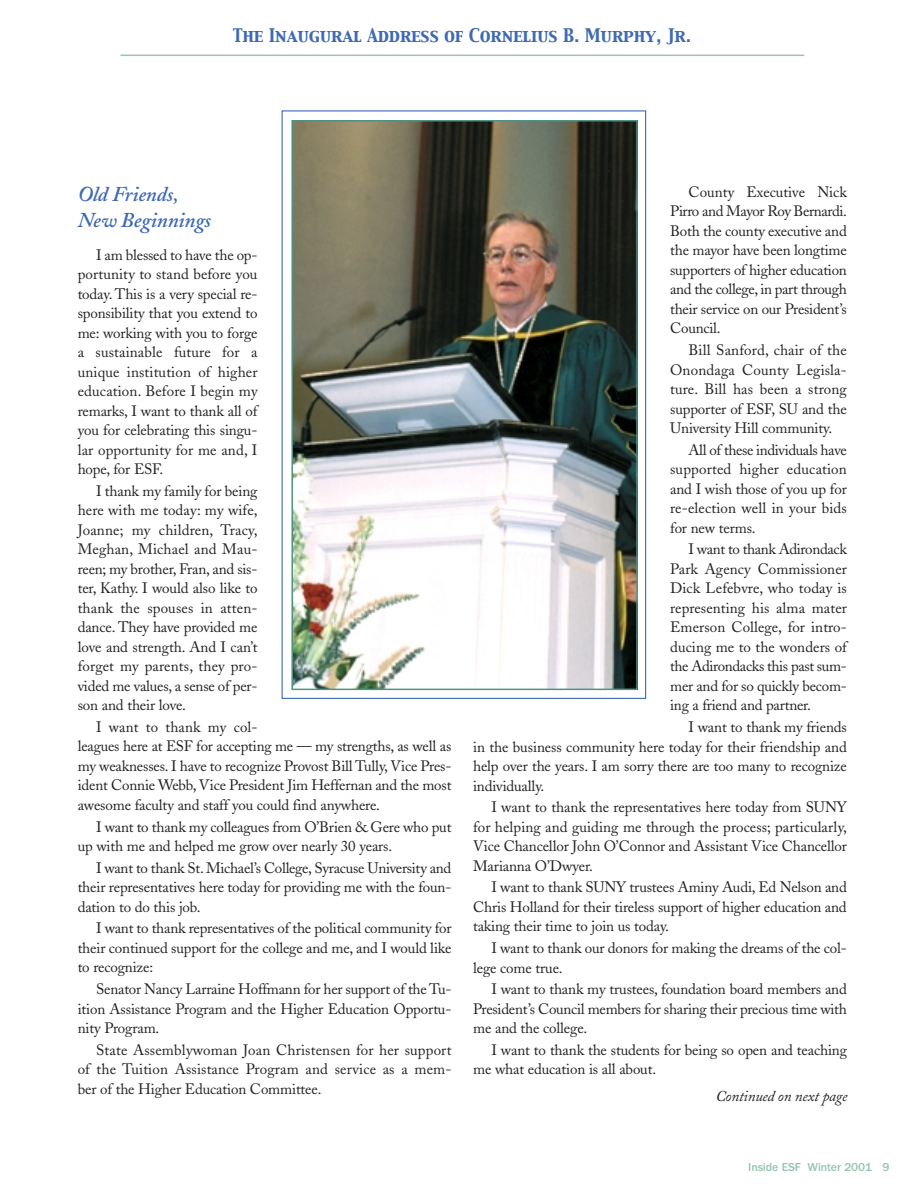
<style>
.page{position:relative;width:918px;height:1188px;background:#fff}
.page>*{position:absolute;margin:0;border:0;box-sizing:border-box;transform-origin:0 0}
.t1{font:italic 600 21px/25.2px "Adobe Caslon";letter-spacing:-.01em;color:#406ab4}
.t2{font:16.5px "Capitals";letter-spacing:-.015em;color:#406ab4}
.t3{font:15px/19.5px "Adobe Caslon";letter-spacing:-.01em;color:#231f20;text-align:justify}
.t4{font:italic 15px "Adobe Caslon";letter-spacing:-.01em;color:#231f20}
.t5{font:500 12px "Franklin Gothic";letter-spacing:-.01em;color:#97c5b0}
</style>
<div class="page">
<img style="left:294px;top:123px;width:341px;height:564px">
<div style="left:291px;top:120px;width:347px;height:570px;border:2px solid #4f9384"></div>
<hr style="left:120px;top:55px;width:684px;height:1px;background:#97c5b0">
<p class="t2" style="left:233px;top:26px;width:460px">The Inaugural Address of Cornelius B. Murphy, Jr.</p>
<h1 class="t1" style="left:78px;top:184px;width:135px">Old Friends,<br>New Beginnings</h1>
<p class="t3" style="left:78px;top:247px;width:181px;text-indent:18px">I am blessed to have the op&shy;portunity to stand before you today. This is a very special re&shy;sponsibility that you extend to me: working with you to forge a sustainable future for a unique institution of higher education. Before I begin my remarks, I want to thank all of you for celebrating this singu&shy;lar opportunity for me and, I hope, for ESF.</p>
<p class="t3" style="left:78px;top:483px;width:181px;text-indent:18px">I thank my family for being here with me today: my wife, Joanne; my children, Tracy, Meghan, Michael and Mau&shy;reen; my brother, Fran, and sis&shy;ter, Kathy. I would also like to thank the spouses in atten&shy;dance. They have provided me love and strength. And I can’t forget my parents, they pro&shy;vided me values, a sense of per&shy;son and their love.</p>
<p class="t3" style="left:78px;top:719px;width:375px;text-align:left;text-indent:18px">I want to thank my col-<br>leagues here at ESF for accepting me — my strengths, as well as my weaknesses. I have to recognize Provost Bill Tully, Vice Pres&shy;ident Connie Webb, Vice President Jim Heffernan and the most awesome faculty and staff you could find anywhere.</p>
<p class="t3" style="left:78px;top:819px;width:375px;text-indent:18px">I want to thank my colleagues from O’Brien &amp; Gere who put up with me and helped me grow over nearly 30 years.</p>
<p class="t3" style="left:78px;top:860px;width:375px;text-indent:18px">I want to thank St. Michael’s College, Syracuse University and their representatives here today for providing me with the foun&shy;dation to do this job.</p>
<p class="t3" style="left:78px;top:920px;width:375px;text-indent:18px">I want to thank representatives of the political community for their continued support for the college and me, and I would like to recognize:</p>
<p class="t3" style="left:78px;top:981px;width:375px;text-indent:18px">Senator Nancy Larraine Hoffmann for her support of the Tu&shy;ition Assistance Program and the Higher Education Opportu&shy;nity Program.</p>
<p class="t3" style="left:78px;top:1042px;width:375px;text-indent:18px">State Assemblywoman Joan Christensen for her support of the Tuition Assistance Program and service as a mem&shy;ber of the Higher Education Committee.</p>
<p class="t3" style="left:670px;top:184px;width:178px;text-indent:18px">County Executive Nick Pirro and Mayor Roy Bernardi.<br>Both the county executive and the mayor have been longtime supporters of higher education and the college, in part through their service on our President’s Council.</p>
<p class="t3" style="left:670px;top:342px;width:178px;text-indent:18px">Bill Sanford, chair of the Onondaga County Legisla&shy;ture. Bill has been a strong supporter of ESF, SU and the University Hill community.</p>
<p class="t3" style="left:670px;top:442px;width:178px;text-indent:18px">All of these individuals have supported higher education and I wish those of you up for re-election well in your bids for new terms.</p>
<p class="t3" style="left:670px;top:541px;width:178px;text-indent:18px">I want to thank Adirondack Park Agency Commissioner Dick Lefebvre, who today is representing his alma mater Emerson College, for intro&shy;ducing me to the wonders of the Adirondacks this past sum&shy;mer and for so quickly becom&shy;ing a friend and partner.</p>
<p class="t3" style="left:473px;top:719px;width:375px;text-indent:215px">I want to thank my friends in the business community here today for their friendship and help over the years. I am sorry there are too many to recognize individually.</p>
<p class="t3" style="left:473px;top:799px;width:375px;text-indent:18px">I want to thank the representatives here today from SUNY for helping and guiding me through the process; particularly, Vice Chancellor John O’Connor and Assistant Vice Chancellor Marianna O’Dwyer.</p>
<p class="t3" style="left:473px;top:879px;width:375px;text-indent:18px">I want to thank SUNY trustees Aminy Audi, Ed Nelson and Chris Holland for their tireless support of higher education and taking their time to join us today.</p>
<p class="t3" style="left:473px;top:940px;width:375px;text-indent:18px">I want to thank our donors for making the dreams of the col&shy;lege come true.</p>
<p class="t3" style="left:473px;top:981px;width:375px;text-indent:18px">I want to thank my trustees, foundation board members and President’s Council members for sharing their precious time with me and the college.</p>
<p class="t3" style="left:473px;top:1042px;width:375px;text-indent:18px">I want to thank the students for being so open and teaching me what education is all about.</p>
<p class="t4" style="left:716px;top:1090px;width:133px">Continued on next page</p>
<p class="t5" style="left:748px;top:1163px;width:143px">Inside ESF Winter 2001 9</p>
</div>
